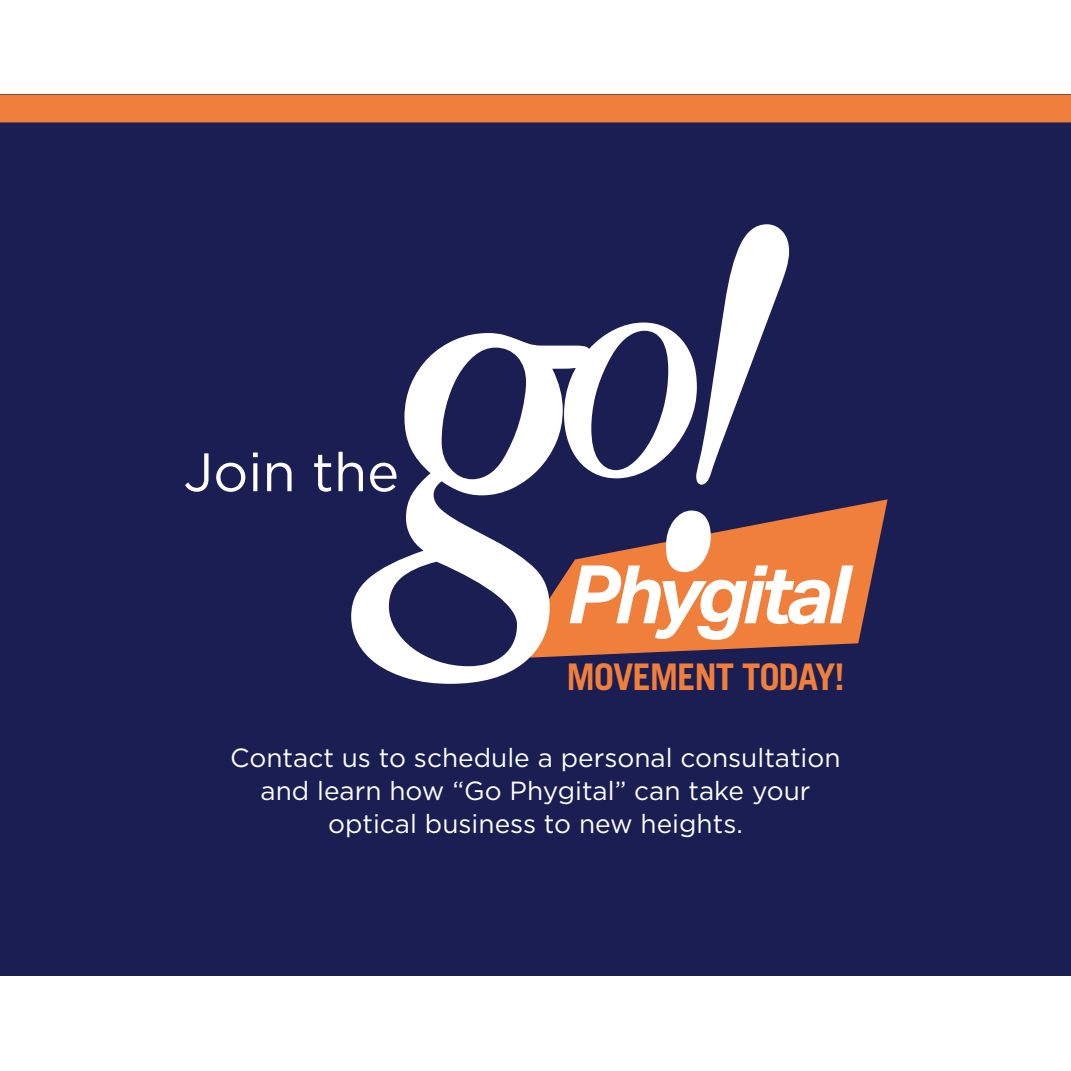
<style>
.page{position:relative;width:1071px;height:1071px;background:#fff}
.page>*{position:absolute;margin:0;border:0;box-sizing:border-box;transform-origin:0 0}
.t1{font:italic 700 80.85px "Aktiv Grotesk";letter-spacing:-.05em;color:#fff}
.t2{font:54.07px "Gotham";color:#fff}
.t3{font:700 36.75px "Trade Gothic LT Std";letter-spacing:-.03em;color:#f07f3c}
.t4{font:26.25px/33.2px "Gotham";color:#fff;text-align:center}
</style>
<div class="page">
<div style="left:0;top:94px;width:1071px;height:882px;background:#1a1e52"></div>
<div style="left:0;top:94px;width:1071px;height:28px;background:#f07f3c"></div>
<svg style="left:789px;top:499px;width:99px;height:148px;fill:#f07f3c"></svg>
<svg style="left:351px;top:224px;width:438px;height:460px"></svg>
<h2 class="t2" style="left:183px;top:437px;width:217px">Join the</h2>
<h1 class="t1" style="left:566px;top:544px;width:284px">Phygital</h1>
<h3 class="t3" style="left:566px;top:655px;width:280px">MOVEMENT TODAY!</h3>
<p class="t4" style="left:230px;top:740px;width:612px">Contact us to schedule a personal consultation and learn how “Go Phygital” can take your optical business to new heights.</p>
</div>
